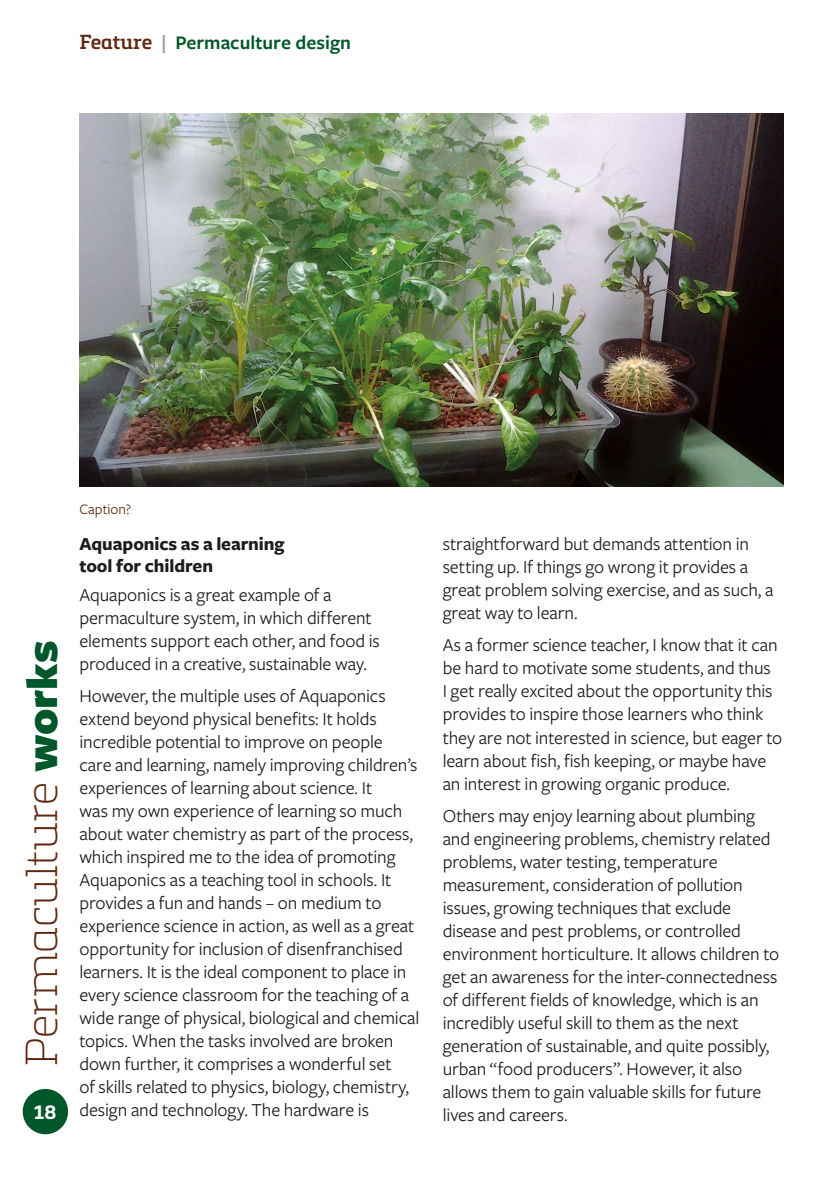
<style>
.page{position:relative;width:840px;height:1191px;background:#fff}
.page>*{position:absolute;margin:0;border:0;box-sizing:border-box;transform-origin:0 0}
.t1{font:44px "Metronic Slab Pro Air";letter-spacing:-.005em;color:#60270f}
.t2{font:600 20px "Freight Sans Pro";color:#005729}
.t3{font:19px/23px "Freight Sans Pro";letter-spacing:-.01em;color:#1d1d1b}
.t4{font:700 19px/22px "Freight Sans Pro";letter-spacing:-.005em;color:#1d1d1b}
.t5{font:700 19px "Metronic Slab Pro";color:#fff}
.t6{font:15px "Freight Sans Pro";color:#60270f}
.s1{font-family:"Metronic Slab Pro";color:#60270f}
.s2{color:#9d9d9d}
.s3{font-family:"Freight Sans Pro";font-weight:900;font-size:46px;color:#005729}
</style>
<div class="page">
<div style="left:23px;top:1089px;width:45px;height:45px;background:#005729;border-radius:50%"></div>
<img style="left:79px;top:113px;width:703px;height:373px">
<p class="t2" style="left:79px;top:29px;width:273px"><span class="s1">Feature</span> <span class="s2">|</span> Permaculture design</p>
<h1 class="t1" style="left:11px;top:1066px;width:427px;rotate:-90deg">Permaculture <span class="s3">works</span></h1>
<p class="t5" style="left:34px;top:1100px;width:24px">18</p>
<p class="t6" style="left:79px;top:499px;width:53px">Caption?</p>
<p class="t4" style="left:79px;top:532px;width:206px">Aquaponics as a learning tool for children</p>
<p class="t3" style="left:79px;top:582px;width:302px">Aquaponics is a great example of a permaculture system, in which different elements support each other, and food is produced in a creative, sustainable way.</p>
<p class="t3" style="left:79px;top:683px;width:341px">However, the multiple uses of Aquaponics extend beyond physical benefits: It holds incredible potential to improve on people care and learning, namely improving children’s experiences of learning about science. It<br>was my own experience of learning so much about water chemistry as part of the process, which inspired me to the idea of promoting Aquaponics as a teaching tool in schools. It provides a fun and hands – on medium to experience science in action, as well as a great opportunity for inclusion of disenfranchised learners. It is the ideal component to place in every science classroom for the teaching of a wide range of physical, biological and chemical topics. When the tasks involved are broken down further, it comprises a wonderful set<br>of skills related to physics, biology, chemistry, design and technology. The hardware is</p>
<p class="t3" style="left:442px;top:532px;width:332px">straightforward but demands attention in setting up. If things go wrong it provides a great problem solving exercise, and as such, a great way to learn.</p>
<p class="t3" style="left:442px;top:633px;width:341px">As a former science teacher, I know that it can be hard to motivate some students, and thus<br>I get really excited about the opportunity this provides to inspire those learners who think they are not interested in science, but eager to learn about fish, fish keeping, or maybe have an interest in growing organic produce.</p>
<p class="t3" style="left:442px;top:803px;width:338px">Others may enjoy learning about plumbing and engineering problems, chemistry related problems, water testing, temperature measurement, consideration of pollution issues, growing techniques that exclude disease and pest problems, or controlled environment horticulture. It allows children to get an awareness for the inter-connectedness of different fields of knowledge, which is an incredibly useful skill to them as the next generation of sustainable, and quite possibly, urban “food producers”. However, it also allows them to gain valuable skills for future lives and careers.</p>
</div>
